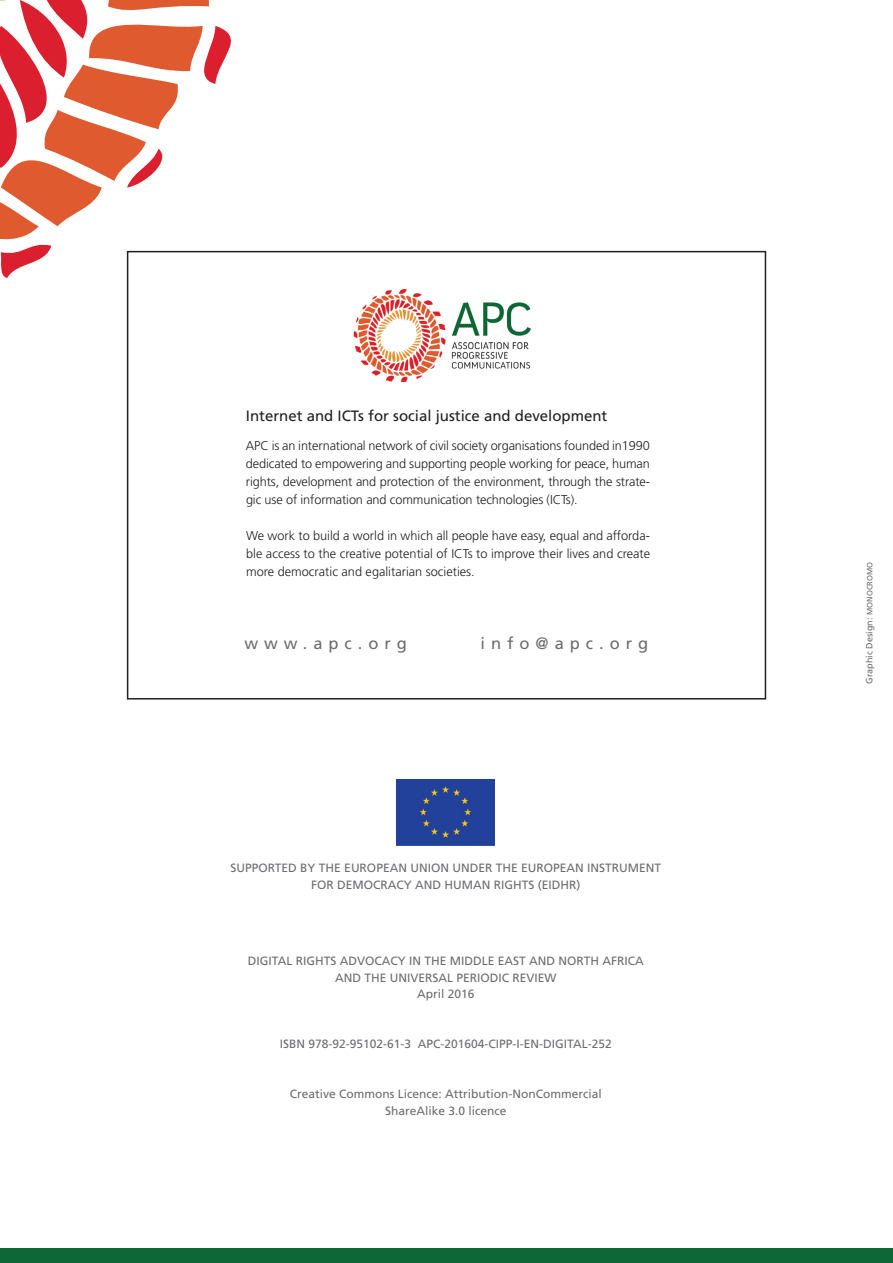
<style>
.page{position:relative;width:893px;height:1263px;background:#fff}
.page>*{position:absolute;margin:0;border:0;box-sizing:border-box;transform-origin:0 0}
.t1{font:16.5px "Frutiger";letter-spacing:.36em;color:#6c6d70}
.t2{font:15px "Frutiger";color:#231f20}
.t3{font:300 12.75px/18px "Frutiger";letter-spacing:-.01em;color:#231f20;text-align:justify}
.t4{font:12px/16.5px "Frutiger";color:#6c6d70;text-align:center}
.t5{font:9px "Frutiger";color:#6c6d70}
.s1{font-family:"Frutiger Roman SC850";font-size:7.65px}
</style>
<div class="page">
<svg style="left:0;top:0;width:232px;height:278px"></svg>
<div style="left:0;top:1248px;width:893px;height:15px;background:#0d6736"></div>
<div style="left:127px;top:251px;width:639px;height:448px;border:2px solid #231f20"></div>
<img style="left:353px;top:289px;width:178px;height:94px">
<div style="left:397px;top:780px;width:98px;height:65px;background:#21419a"></div>
<p class="t2" style="left:246px;top:407px;width:363px">I nternet and ICTs for social justice and development</p>
<p class="t3" style="left:246px;top:437px;width:406px">APC is an international network of civil society organisations founded in1990 dedicated to empowering and supporting people working for peace, human rights, development and protection of the environment, through the strate&shy;gic use of information and communication technologies (ICTs).</p>
<p class="t3" style="left:246px;top:527px;width:405px">We work to build a world in which all people have easy, equal and afforda&shy;ble access to the creative potential of ICTs to improve their lives and create more democratic and egalitarian societies.</p>
<p class="t1" style="left:245px;top:633px;width:164px">www.apc.org</p>
<p class="t1" style="left:480px;top:633px;width:169px">info@apc.org</p>
<p class="t4" style="left:230px;top:860px;width:306px">Supported by the European U nion under the EUROP</p>
<p class="t4" style="left:560px;top:860px;width:36px">EAN INSTRUM</p>
<p class="t4" style="left:639px;top:860px;width:15px">ENT</p>
<p class="t4" style="left:311px;top:876px;width:271px">for De mocracy and Human Rights (EI DHR)</p>
<p class="t4" style="left:248px;top:953px;width:397px">Digital rights advocacy in the M idd le East and N orth Africa</p>
<p class="t4" style="left:335px;top:969px;width:213px">and the U niversal Periodic Review</p>
<p class="t4" style="left:417px;top:986px;width:59px">April 2016</p>
<p class="t4" style="left:280px;top:1036px;width:147px">ISBN 978-92-95102-61-3 APC</p>
<p class="t4" style="left:440px;top:1036px;width:55px">-201604-CIPP</p>
<p class="t4" style="left:512px;top:1036px;width:47px">-I-EN-DIGITAL</p>
<p class="t4" style="left:588px;top:1036px;width:26px">-252</p>
<p class="t4" style="left:290px;top:1086px;width:314px">Creative Commons Licence: Attribution-NonCommercial<br>ShareAlike 3.0 licence</p>
<p class="t5" style="left:864px;top:683px;width:123px;rotate:-90deg">Graphic Design: <span class="s1">monocromo</span></p>
</div>
